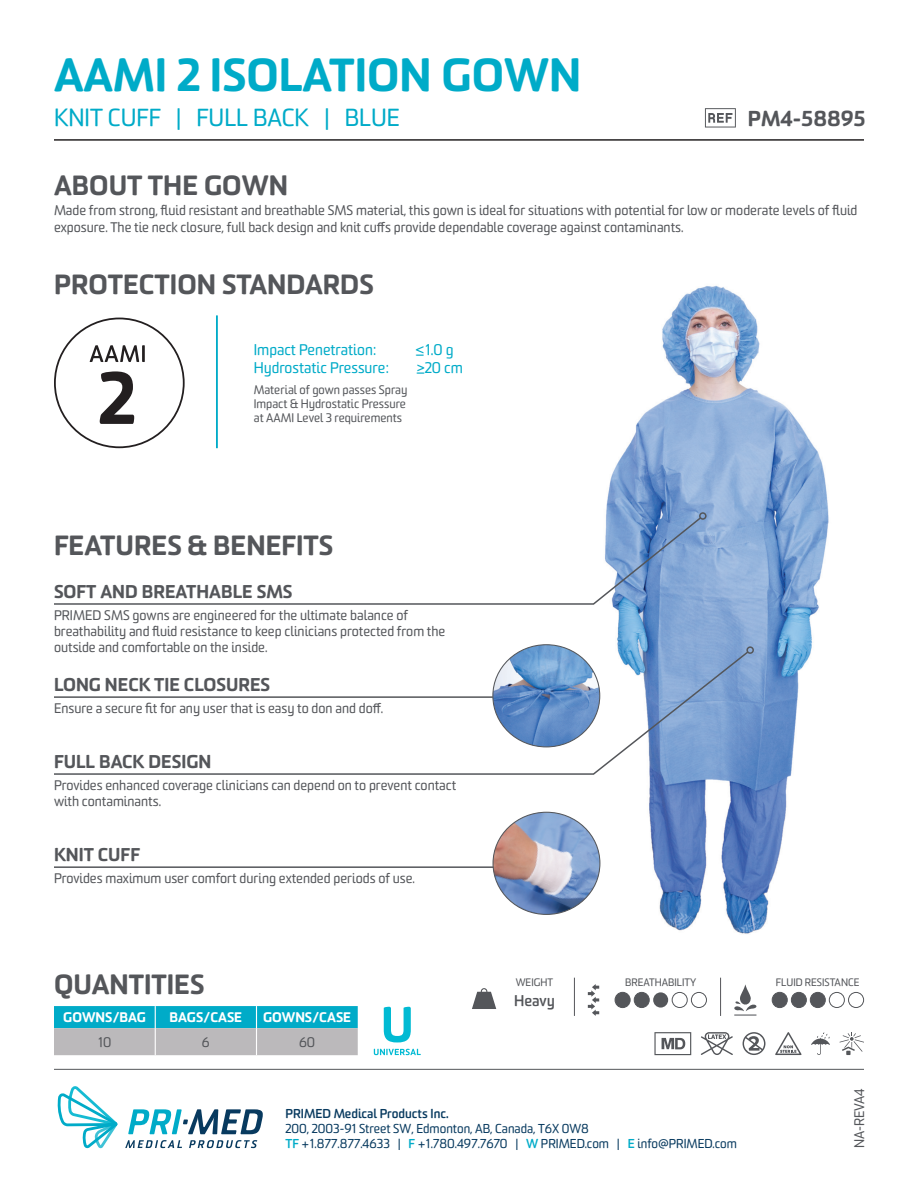
<style>
.page{position:relative;width:918px;height:1188px;background:#fff}
.page>*{position:absolute;margin:0;border:0;box-sizing:border-box;transform-origin:0 0}
.t1{font:900 45px "Sommet Rounded";color:#00abc8}
.t2{font:900 27px "Sommet Rounded";color:#54565a}
.t3{font:24px "Sommet Rounded";color:#00abc8}
.t4{font:900 21px "Sommet Rounded";color:#54565a}
.t5{font:900 18px "Sommet Rounded";color:#54565a}
.t6{font:15px "Sommet Rounded";color:#00abc8}
.t7{font:700 15px "Sommet Rounded";color:#54565a}
.t8{font:13.5px/16.2px "Sommet Rounded";color:#54565a}
.t9{font:900 13.5px "Sommet Rounded";color:#fff}
.t10{font:12.6px/15px "Sommet Rounded";color:#083a5f}
.t11{font:700 12.6px "Sommet Rounded";color:#083a5f}
.t12{font:12px/14.4px "Sommet Rounded";color:#54565a;text-align:justify}
.t13{font:10.5px "Sommet Rounded";color:#54565a}
.s1{font-weight:700;color:#00abc8}
</style>
<div class="page">
<hr style="left:142px;top:345px;width:3px;height:17px;background:#231f20">
<svg style="left:90px;top:345px;width:49px;height:17px"></svg>
<svg style="left:100px;top:371px;width:34px;height:53px"></svg>
<svg style="left:128px;top:1109px;width:135px;height:25px"></svg>
<svg style="left:125px;top:1140px;width:57px;height:8px"></svg>
<svg style="left:189px;top:1140px;width:68px;height:8px"></svg>
<svg style="left:58px;top:1086px;width:60px;height:62px"></svg>
<hr style="left:54px;top:1069px;width:810px;height:1px;background:#54565a">
<svg style="left:743px;top:1032px;width:22px;height:23px"></svg>
<svg style="left:701px;top:1032px;width:32px;height:23px"></svg>
<svg style="left:775px;top:1032px;width:26px;height:23px"></svg>
<svg style="left:811px;top:1032px;width:19px;height:23px"></svg>
<svg style="left:840px;top:1032px;width:24px;height:23px"></svg>
<svg style="left:654px;top:1032px;width:37px;height:23px"></svg>
<svg style="left:588px;top:984px;width:11px;height:32px"></svg>
<hr style="left:720px;top:978px;width:1px;height:38px;background:#54565a">
<hr style="left:574px;top:978px;width:1px;height:38px;background:#54565a">
<div style="left:615px;top:992px;width:15px;height:16px;background:#54565a;border-radius:50%"></div>
<div style="left:615px;top:992px;width:16px;height:16px;border:1px solid #54565a;border-radius:50%"></div>
<div style="left:634px;top:992px;width:15px;height:16px;background:#54565a;border-radius:50%"></div>
<div style="left:634px;top:992px;width:16px;height:16px;border:1px solid #54565a;border-radius:50%"></div>
<div style="left:653px;top:992px;width:15px;height:16px;background:#54565a;border-radius:50%"></div>
<div style="left:672px;top:992px;width:16px;height:16px;border:1px solid #54565a;border-radius:50%"></div>
<div style="left:691px;top:992px;width:16px;height:16px;border:1px solid #54565a;border-radius:50%"></div>
<div style="left:772px;top:992px;width:15px;height:16px;background:#54565a;border-radius:50%"></div>
<div style="left:772px;top:992px;width:16px;height:16px;border:1px solid #54565a;border-radius:50%"></div>
<div style="left:791px;top:992px;width:15px;height:16px;background:#54565a;border-radius:50%"></div>
<div style="left:791px;top:992px;width:16px;height:16px;border:1px solid #54565a;border-radius:50%"></div>
<div style="left:810px;top:992px;width:15px;height:16px;background:#54565a;border-radius:50%"></div>
<div style="left:810px;top:992px;width:16px;height:16px;border:1px solid #54565a;border-radius:50%"></div>
<div style="left:829px;top:992px;width:16px;height:16px;border:1px solid #54565a;border-radius:50%"></div>
<div style="left:848px;top:992px;width:16px;height:16px;border:1px solid #54565a;border-radius:50%"></div>
<svg style="left:734px;top:984px;width:23px;height:32px"></svg>
<svg style="left:472px;top:988px;width:24px;height:21px"></svg>
<hr style="left:54px;top:140px;width:810px;height:1px;background:#231f20">
<svg style="left:705px;top:108px;width:31px;height:20px"></svg>
<svg style="left:54px;top:1006px;width:304px;height:49px;background:#68b3c1"></svg>
<hr style="left:216px;top:315px;width:2px;height:133px;background:#00abc8">
<img style="left:537px;top:285px;width:292px;height:649px">
<svg style="left:54px;top:516px;width:649px;height:89px"></svg>
<div style="left:699px;top:512px;width:8px;height:8px;border:2px solid #54565a;border-radius:50%"></div>
<svg style="left:54px;top:650px;width:696px;height:126px"></svg>
<div style="left:746px;top:646px;width:8px;height:8px;border:2px solid #54565a;border-radius:50%"></div>
<hr style="left:54px;top:866px;width:486px;height:2px;background:#54565a">
<img style="left:493px;top:645px;width:107px;height:102px">
<img style="left:493px;top:812px;width:107px;height:102px">
<svg style="left:374px;top:1049px;width:47px;height:6px"></svg>
<svg style="left:384px;top:1007px;width:27px;height:35px"></svg>
<h1 class="t1" style="left:54px;top:45px;width:529px">AAMI 2 ISOLATION GOWN</h1>
<h3 class="t3" style="left:54px;top:103px;width:348px">KNIT CUFF | FULL BACK | BLUE</h3>
<h2 class="t2" style="left:54px;top:167px;width:235px">ABOUT THE GOWN</h2>
<h3 class="t4" style="left:748px;top:104px;width:119px">PM4-58895</h3>
<p class="t8" style="left:54px;top:203px;width:805px">Made from strong, fluid resistant and breathable SMS material, this gown is ideal for situations with potential for low or moderate levels of fluid exposure. The tie neck closure, full back design and knit cuffs provide dependable coverage against contaminants.</p>
<h2 class="t2" style="left:54px;top:267px;width:321px">PROTECTION STANDARDS</h2>
<p class="t6" style="left:254px;top:340px;width:124px">Impact Penetration:</p>
<p class="t6" style="left:416px;top:340px;width:39px">≤1.0 g</p>
<p class="t6" style="left:254px;top:358px;width:137px">Hydrostatic Pressure:</p>
<p class="t6" style="left:416px;top:358px;width:49px">≥20 cm</p>
<p class="t12" style="left:254px;top:382px;width:155px">Material of gown passes Spray Impact &amp; Hydrostatic Pressure at AAMI Level 3 requirements</p>
<h2 class="t2" style="left:54px;top:527px;width:281px">FEATURES &amp; BENEFITS</h2>
<h3 class="t5" style="left:54px;top:580px;width:240px">SOFT AND BREATHABLE SMS</h3>
<p class="t8" style="left:54px;top:607px;width:393px">PRIMED SMS gowns are engineered for the ultimate balance of breathability and fluid resistance to keep clinicians protected from the outside and comfortable on the inside.</p>
<h3 class="t5" style="left:54px;top:673px;width:218px">LONG NECK TIE CLOSURES</h3>
<p class="t8" style="left:54px;top:700px;width:331px">Ensure a secure fit for any user that is easy to don and doff.</p>
<h3 class="t5" style="left:54px;top:750px;width:159px">FULL BACK DESIGN</h3>
<p class="t8" style="left:54px;top:777px;width:404px">Provides enhanced coverage clinicians can depend on to prevent contact with contaminants.</p>
<h3 class="t5" style="left:54px;top:843px;width:88px">KNIT CUFF</h3>
<p class="t8" style="left:54px;top:870px;width:363px">Provides maximum user comfort during extended periods of use.</p>
<h2 class="t2" style="left:54px;top:967px;width:152px">QUANTITIES</h2>
<p class="t9" style="left:63px;top:1009px;width:84px">GOWNS/BAG</p>
<p class="t9" style="left:170px;top:1009px;width:74px">BAGS/CASE</p>
<p class="t9" style="left:263px;top:1009px;width:90px">GOWNS/CASE</p>
<p class="t8" style="left:98px;top:1034px;width:15px">10</p>
<p class="t8" style="left:202px;top:1034px;width:9px">6</p>
<p class="t8" style="left:299px;top:1034px;width:18px">60</p>
<p class="t13" style="left:516px;top:975px;width:39px">WEIGHT</p>
<p class="t13" style="left:625px;top:975px;width:73px">BREATHABILITY</p>
<p class="t7" style="left:514px;top:991px;width:42px">Heavy</p>
<p class="t11" style="left:285px;top:1105px;width:165px">PRIMED Medical Products Inc.</p>
<p class="t10" style="left:285px;top:1121px;width:453px">200, 2003-91 Street SW, Edmonton, AB, Canada, T6X 0W8<br><span class="s1">TF</span> +1.877.877.4633 | <span class="s1">F</span> +1.780.497.7670 | <span class="s1">W</span> PRIMED.com | <span class="s1">E</span> info@PRIMED.com</p>
<p class="t13" style="left:776px;top:975px;width:85px">FLUID RESISTANCE</p>
<p class="t8" style="left:851px;top:1148px;width:61px;rotate:-90deg">NA-REVA4</p>
</div>
